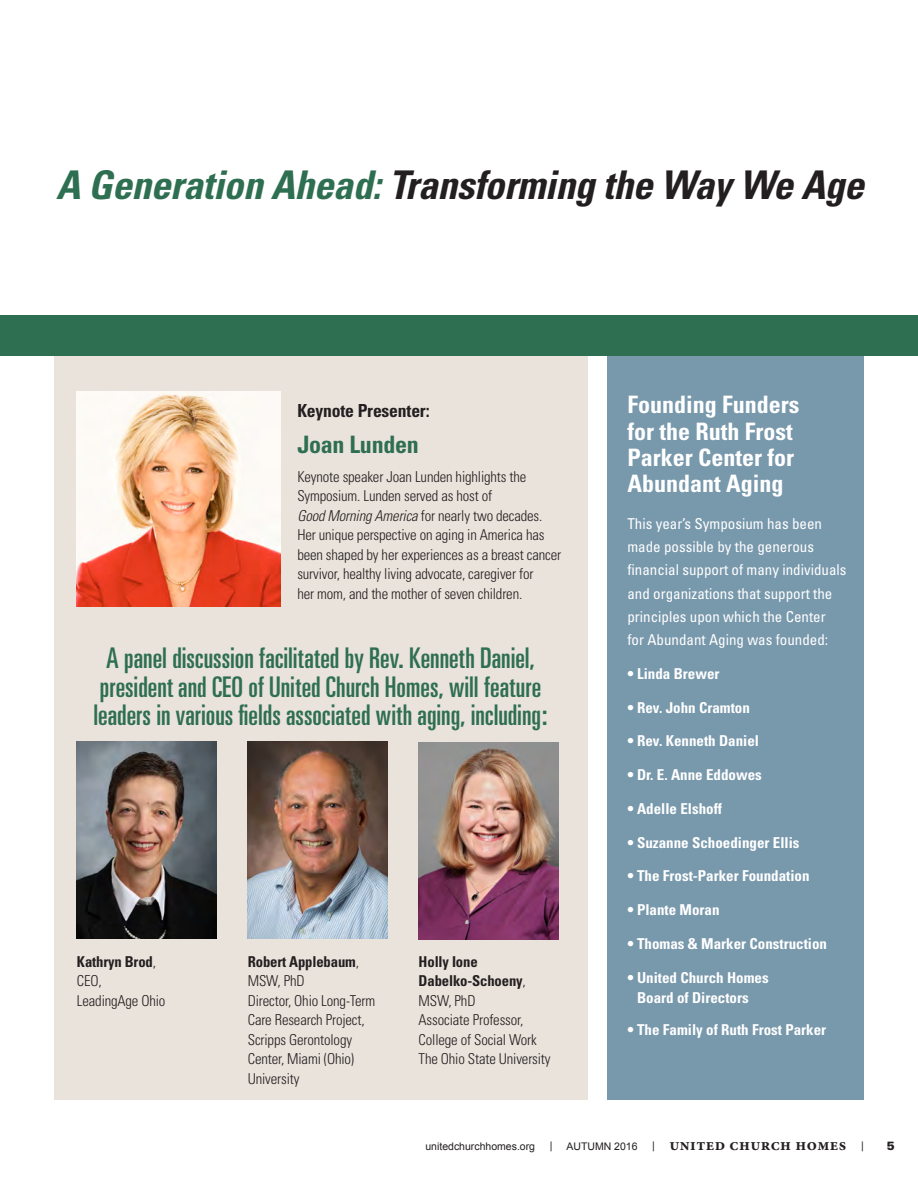
<style>
.page{position:relative;width:918px;height:1188px;background:#fff}
.page>*{position:absolute;margin:0;border:0;box-sizing:border-box;transform-origin:0 0}
.t1{font:italic 700 condensed 39.6px "Univers";letter-spacing:-.01em;color:#231f20}
.Body{font:ultra-condensed 28.5px/28.5px "Univers";color:#2f6f51;text-align:center}
.Body-2{font:700 condensed 24px/26.2px "Univers";color:#fff}
.t2{font:700 condensed 24px "Univers";letter-spacing:-.01em;color:#2f6f51}
.t3{font:700 condensed 18px "Univers";letter-spacing:-.01em;color:#231f20}
.t4{font:700 16.5px "Minion Pro";letter-spacing:.025em;color:#231f20}
.t5{font:300 condensed 15px/19.5px "Univers";letter-spacing:-.01em;color:#231f20}
.Body-3{font:700 condensed 15px/20.2px "Univers";color:#fff}
.Body-4{font:condensed 15px/23.2px "Univers";color:#fff}
.t6{font:900 12px "Univers";color:#231f20}
.t7{font:10.5px "Arial";color:#231f20}
.s1{color:#2f6f51}
.s2{font-style:italic}
.s3{font-weight:700}
.s4{font-family:"Arial";font-weight:400;font-size:10.5px}
</style>
<div class="page">
<div style="left:54px;top:355px;width:533px;height:745px;background:#eae3dc"></div>
<div style="left:608px;top:355px;width:256px;height:745px;background:#7898ac"></div>
<img style="left:77px;top:392px;width:203px;height:214px">
<img style="left:77px;top:741px;width:140px;height:198px">
<img style="left:248px;top:741px;width:140px;height:198px">
<img style="left:419px;top:743px;width:139px;height:197px">
<div style="left:0;top:315px;width:918px;height:40px;background:#2f6f51"></div>
<p class="t1" style="left:56px;top:161px;width:809px"><span class="s1">A Generation Ahead:</span> Transforming the Way We Age</p>
<p class="t3" style="left:297px;top:400px;width:134px">Keynote Presenter:</p>
<p class="t2" style="left:297px;top:430px;width:123px">Joan Lunden</p>
<p class="t5" style="left:297px;top:467px;width:265px">Keynote speaker Joan Lunden highlights the Symposium. Lunden served as host of<br><span class="s2">Good Morning America</span> for nearly two decades.<br>Her unique perspective on aging in America has been shaped by her experiences as a breast cancer survivor, healthy living advocate, caregiver for<br>her mom, and the mother of seven children.</p>
<p class="Body" style="left:93px;top:644px;width:456px">A panel discussion facilitated by Rev. Kenneth Daniel, president and CEO of United Church Homes, will feature leaders in various fields associated with aging, including:</p>
<p class="t5" style="left:77px;top:952px;width:90px"><span class="s3">Kathryn Brod</span>,<br>CEO,<br>LeadingAge Ohio</p>
<p class="t5" style="left:248px;top:952px;width:129px"><span class="s3">Robert Applebaum</span>,<br>MSW, PhD<br>Director, Ohio Long-Term<br>Care Research Project,<br>Scripps Gerontology<br>Center, Miami (Ohio)<br>University</p>
<p class="t5" style="left:419px;top:952px;width:133px"><span class="s3">Holly Ione<br>Dabelko-Schoeny</span>,<br>MSW, PhD<br>Associate Professor,<br>College of Social Work<br>The Ohio State University</p>
<p class="Body-2" style="left:627px;top:392px;width:173px">Founding Funders for the Ruth Frost<br>Parker Center for<br>Abundant Aging</p>
<p class="Body-4" style="left:627px;top:512px;width:221px">This year’s Symposium has been made possible by the generous financial support of many individuals and organizations that support the principles upon which the Center<br>for Abundant Aging was founded:</p>
<p class="Body-3" style="left:627px;top:663px;width:94px">• Linda Brewer</p>
<p class="Body-3" style="left:627px;top:697px;width:124px">• Rev. John Cramton</p>
<p class="Body-3" style="left:627px;top:731px;width:133px">• Rev. Kenneth Daniel</p>
<p class="Body-3" style="left:627px;top:765px;width:136px">• Dr. E. Anne Eddowes</p>
<p class="Body-3" style="left:627px;top:798px;width:96px">• Adelle Elshoff</p>
<p class="Body-3" style="left:627px;top:832px;width:174px">• Suzanne Schoedinger Ellis</p>
<p class="Body-3" style="left:627px;top:866px;width:184px">• The Frost-Parker Foundation</p>
<p class="Body-3" style="left:627px;top:900px;width:94px">• Plante Moran</p>
<p class="Body-3" style="left:627px;top:933px;width:201px">• Thomas &amp; Marker Construction</p>
<p class="Body-3" style="left:637px;top:967px;width:133px;text-indent:-10px">• United Church Homes<br>Board of Directors</p>
<p class="Body-3" style="left:627px;top:1020px;width:200px">• The Family of Ruth Frost Parker</p>
<p class="t7" style="left:425px;top:1140px;width:111px">unitedchurchhomes.org</p>
<p class="t7" style="left:550px;top:1138px;width:4px">|</p>
<p class="t7" style="left:566px;top:1140px;width:73px">AUTUMN 2016</p>
<p class="t4" style="left:652px;top:1133px;width:196px"><span class="s4">|</span> UNITED CHURCH HOMES</p>
<p class="t7" style="left:861px;top:1138px;width:4px">|</p>
<p class="t6" style="left:887px;top:1138px;width:10px">5</p>
</div>
